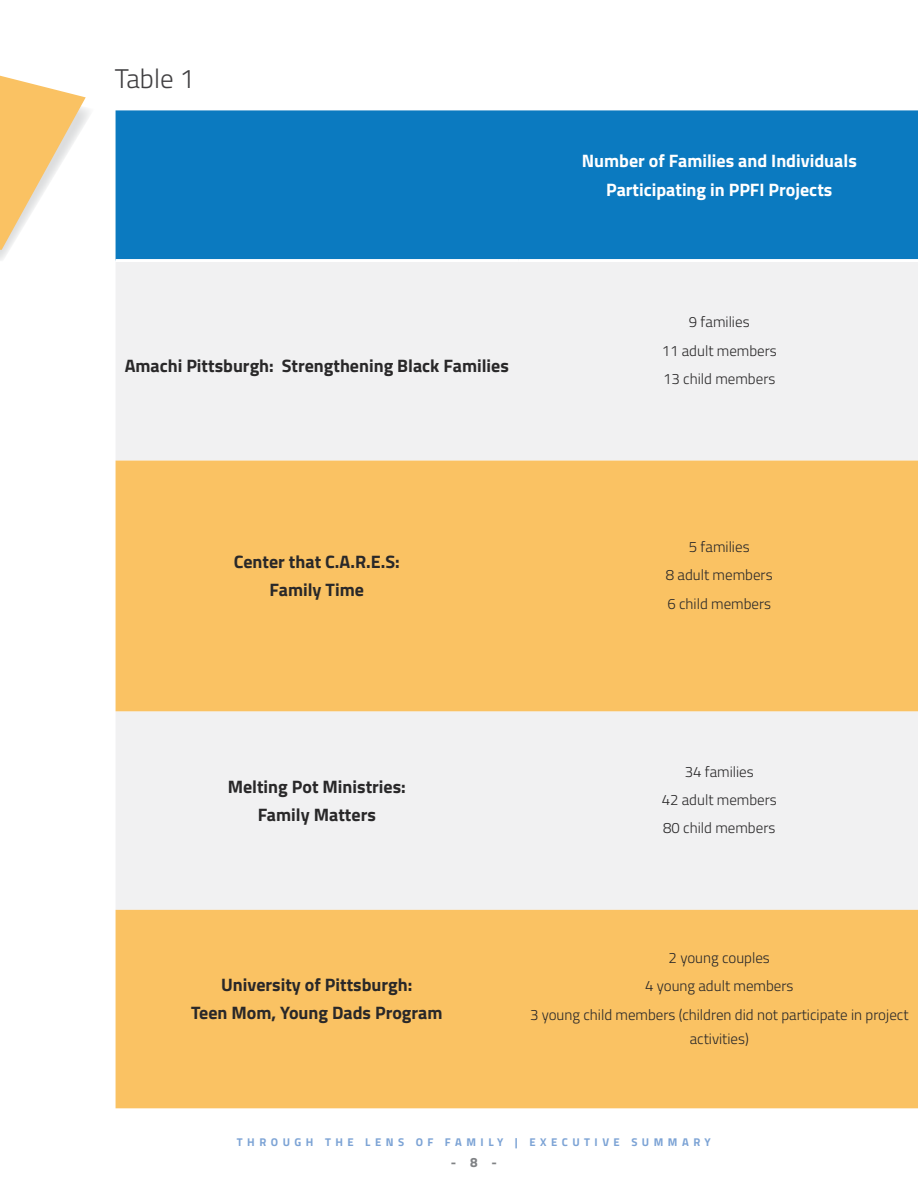
<style>
.page{position:relative;width:918px;height:1188px;background:#fff}
.page>*{position:absolute;margin:0;border:0;box-sizing:border-box;transform-origin:0 0}
.t1{font:300 27px "Titillium Web";color:#414042}
.t2{font:700 18px/28.2px "Titillium Web";color:#292829;text-align:center}
.t3{font:700 18px/28.2px "Titillium Web";color:#fff;text-align:center}
.t4{font:300 15px/28.2px "Titillium Web";color:#292829;text-align:center}
.t5{font:700 13.5px "Titillium Web";color:#808285}
.t6{font:700 11.25px "Titillium Web";letter-spacing:.4em;color:#7ca3d5}
</style>
<div class="page">
<svg style="left:0;top:75px;width:90px;height:186px"></svg>
<div style="left:116px;top:110px;width:802px;height:149px;background:#0b7ac0"></div>
<div style="left:116px;top:262px;width:802px;height:199px;background:#f1f1f2"></div>
<svg style="left:116px;top:461px;width:802px;height:647px;fill:#fac263"></svg>
<h1 class="t1" style="left:115px;top:59px;width:81px">Table 1</h1>
<p class="t2" style="left:125px;top:350px;width:386px">Amachi Pittsburgh: Strengthening Black Families</p>
<p class="t2" style="left:234px;top:547px;width:167px">Center that C.A.R.E.S:<br>Family Time</p>
<p class="t3" style="left:582px;top:146px;width:277px">Number of Families and Individuals<br>Participating in PPFI Projects</p>
<p class="t4" style="left:662px;top:307px;width:117px">9 families<br>11 adult members<br>13 child members</p>
<p class="t4" style="left:666px;top:532px;width:108px">5 families<br>8 adult members<br>6 child members</p>
<p class="t2" style="left:228px;top:771px;width:180px">Melting Pot Ministries:<br>Family Matters</p>
<p class="t2" style="left:191px;top:970px;width:253px">University of Pittsburgh:<br>Teen Mom, Young Dads Program</p>
<p class="t4" style="left:662px;top:757px;width:117px">34 families<br>42 adult members<br>80 child members</p>
<p class="t4" style="left:530px;top:943px;width:380px">2 young couples<br>4 young adult members<br>3 young child members (children did not participate in project</p>
<p class="t4" style="left:690px;top:1024px;width:61px">activities)</p>
<p class="t6" style="left:237px;top:1134px;width:476px">THROUGH THE LENS OF FAMILY | EXECUTIVE SUMMARY</p>
<p class="t5" style="left:451px;top:1152px;width:48px">- 8 -</p>
</div>
